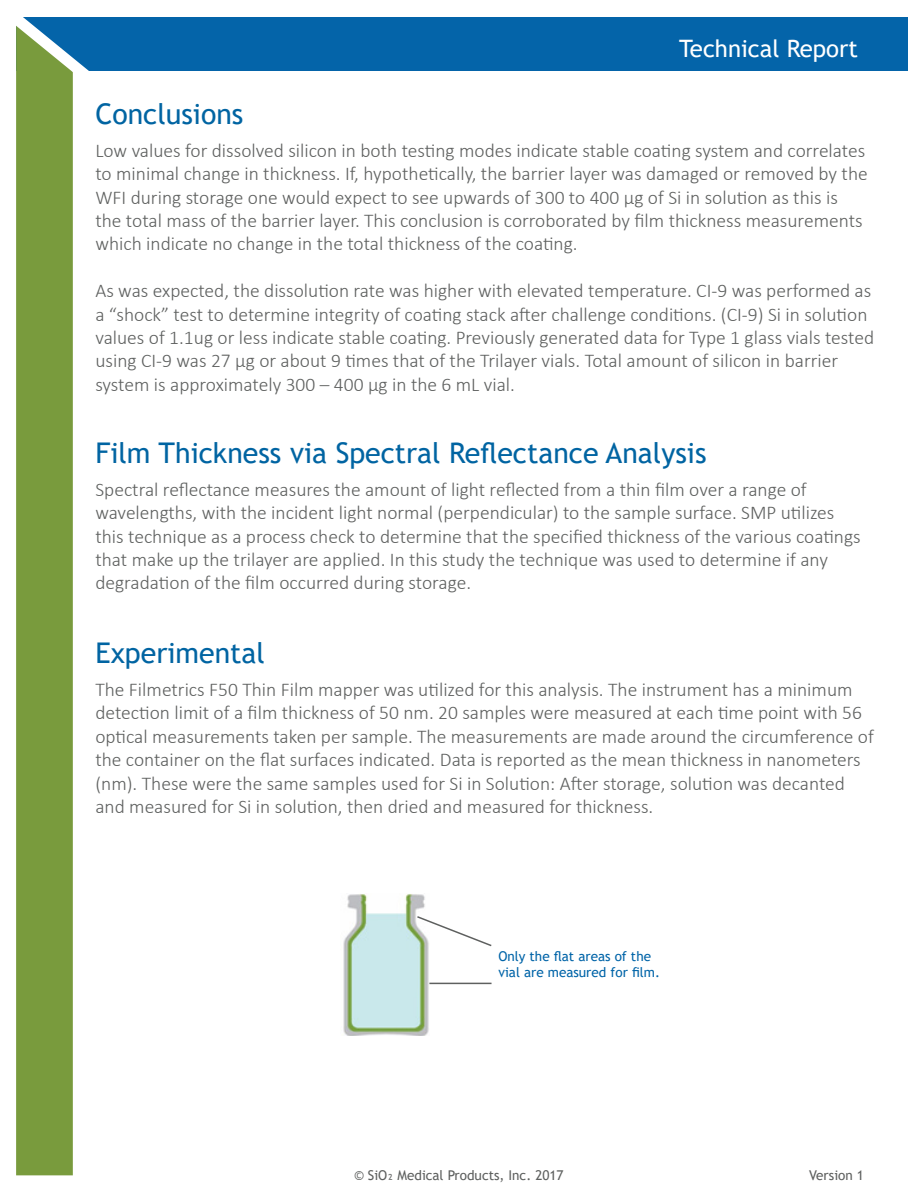
<style>
.page{position:relative;width:918px;height:1188px;background:#fff}
.page>*{position:absolute;margin:0;border:0;box-sizing:border-box;transform-origin:0 0}
.t1{font:28.5px "Trebuchet MS";color:#0064a2}
.t2{font:24px "Trebuchet MS";color:#fff}
.t3{font:300 19.5px/23.4px "Calibri";color:#5e605f}
.t4{font:13.5px/16.2px "Trebuchet MS";color:#0064a8}
.t5{font:13.5px "Trebuchet MS";color:#5e605f}
</style>
<div class="page">
<div style="left:16px;top:17px;width:891px;height:54px;background:#0464a9"></div>
<div style="left:16px;top:194px;width:57px;height:981px;background:#799b3d"></div>
<svg style="left:16px;top:17px;width:73px;height:177px"></svg>
<img style="left:343px;top:894px;width:86px;height:142px">
<svg style="left:416px;top:915px;width:76px;height:33px"></svg>
<hr style="left:429px;top:983px;width:63px;height:1px;background:#5e605f">
<p class="t2" style="left:679px;top:34px;width:180px">Technical Report</p>
<h1 class="t1" style="left:95px;top:96px;width:150px">Conclusions</h1>
<p class="t3" style="left:95px;top:138px;width:774px">Low values for dissolved silicon in both testing modes indicate stable coating system and correlates to minimal change in thickness. If, hypothetically, the barrier layer was damaged or removed by the WFI during storage one would expect to see upwards of 300 to 400 µg of Si in solution as this is the total mass of the barrier layer. This conclusion is corroborated by film thickness measurements which indicate no change in the total thickness of the coating.</p>
<p class="t3" style="left:95px;top:279px;width:780px">As was expected, the dissolution rate was higher with elevated temperature. CI-9 was performed as a “shock” test to determine integrity of coating stack after challenge conditions. (CI-9) Si in solution values of 1.1ug or less indicate stable coating. Previously generated data for Type 1 glass vials tested using CI-9 was 27 µg or about 9 times that of the Trilayer vials. Total amount of silicon in barrier system is approximately 300 – 400 µg in the 6 mL vial.</p>
<h1 class="t1" style="left:95px;top:435px;width:613px">Film Thickness via Spectral Reflectance Analysis</h1>
<p class="t3" style="left:95px;top:477px;width:767px">Spectral reflectance measures the amount of light reflected from a thin film over a range of wavelengths, with the incident light normal (perpendicular) to the sample surface. SMP utilizes this technique as a process check to determine that the specified thickness of the various coatings that make up the trilayer are applied. In this study the technique was used to determine if any degradation of the film occurred during storage.</p>
<h1 class="t1" style="left:95px;top:635px;width:171px">Experimental</h1>
<p class="t3" style="left:95px;top:678px;width:780px">The Filmetrics F50 Thin Film mapper was utilized for this analysis. The instrument has a minimum detection limit of a film thickness of 50 nm. 20 samples were measured at each time point with 56 optical measurements taken per sample. The measurements are made around the circumference of the container on the flat surfaces indicated. Data is reported as the mean thickness in nanometers (nm). These were the same samples used for Si in Solution: After storage, solution was decanted and measured for Si in solution, then dried and measured for thickness.</p>
<p class="t4" style="left:498px;top:948px;width:163px">Only the flat areas of the vial are measured for film.</p>
<p class="t5" style="left:354px;top:1167px;width:211px">© SiO₂ Medical Products, Inc. 2017</p>
<p class="t5" style="left:809px;top:1167px;width:56px">Version 1</p>
</div>
